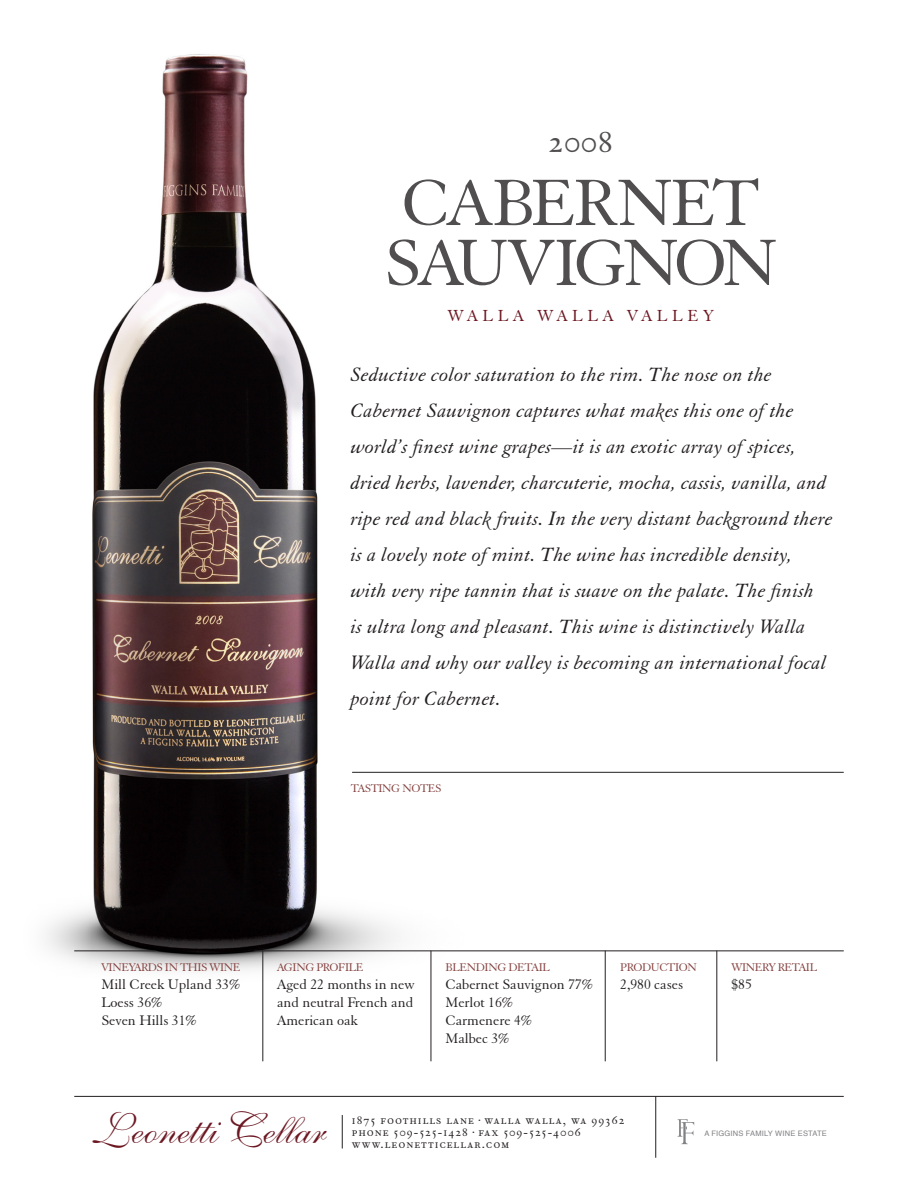
<style>
.page{position:relative;width:918px;height:1188px;background:#fff}
.page>*{position:absolute;margin:0;border:0;box-sizing:border-box;transform-origin:0 0}
.Name{font:70.8px/60px "Elegant Garamond BT";letter-spacing:-.03em;color:#514e50}
.t1{font:43.5px "Shelley Volante Script";color:#6c1822}
.details{font:36px "Fournier MT Regular SC";color:#514e50}
.Description{font:italic 21px/36px "Elegant Garamond BT";letter-spacing:.01em;color:#231f20}
.t2{font:17.4px "Elegant Garamond BT";letter-spacing:.275em;color:#6c1822}
.body{font:15px/18px "Elegant Garamond BT";color:#231f20}
.t3{font:13.5px "Fournier MT Regular SC";letter-spacing:.08em;color:#231f20}
.subhead{font:12px "Elegant Garamond BT";letter-spacing:-.03em;color:#83403e}
.t4{font:7.5px "Helvetica";letter-spacing:.025em;color:#808184}
.s1{font-size:6px}
</style>
<div class="page">
<img style="left:46px;top:54px;width:445px;height:930px">
<hr style="left:263px;top:951px;width:1px;height:110px;background:#231f20">
<hr style="left:431px;top:951px;width:1px;height:110px;background:#231f20">
<hr style="left:605px;top:951px;width:1px;height:110px;background:#231f20">
<hr style="left:717px;top:951px;width:1px;height:110px;background:#231f20">
<hr style="left:352px;top:772px;width:492px;height:1px;background:#231f20">
<hr style="left:655px;top:1096px;width:1px;height:62px;background:#231f20">
<hr style="left:74px;top:1096px;width:770px;height:1px;background:#231f20">
<svg style="left:677px;top:1119px;width:17px;height:25px"></svg>
<hr style="left:254px;top:951px;width:590px;height:1px;background:#231f20">
<hr style="left:74px;top:951px;width:82px;height:1px;background:#231f20">
<hr style="left:342px;top:1115px;width:1px;height:34px;background:#231f20">
<p class="details" style="left:548px;top:122px;width:67px">2008</p>
<p class="Name" style="left:384px;top:171px;width:395px">CABERNET<br>SAUVIGNON</p>
<p class="t2" style="left:448px;top:305px;width:267px">WALLA WALLA VALLEY</p>
<p class="Description" style="left:351px;top:356px;width:484px">Seductive color saturation to the rim. The nose on the Cabernet Sauvignon captures what makes this one of the world’s finest wine grapes—it is an exotic array of spices, dried herbs, lavender, charcuterie, mocha, cassis, vanilla, and ripe red and black fruits. In the very distant background there is a lovely note of mint. The wine has incredible density, with very ripe tannin that is suave on the palate. The finish<br>is ultra long and pleasant. This wine is distinctively Walla Walla and why our valley is becoming an international focal point for Cabernet.</p>
<p class="subhead" style="left:351px;top:781px;width:92px">TASTING NOTES</p>
<p class="subhead" style="left:101px;top:960px;width:141px">VINEYARDS IN THIS WINE</p>
<p class="body" style="left:101px;top:975px;width:140px">Mill Creek Upland 33%<br>Loess 36%</p>
<p class="body" style="left:101px;top:1011px;width:97px">Seven Hills 31%</p>
<p class="subhead" style="left:277px;top:960px;width:88px">AGING PROFILE</p>
<p class="body" style="left:277px;top:975px;width:139px;text-align:justify">Aged 22 months in new and neutral French and American oak</p>
<p class="subhead" style="left:446px;top:960px;width:106px">BLENDING DETAIL</p>
<p class="body" style="left:446px;top:975px;width:149px">Cabernet Sauvignon 77%<br>Merlot 16%</p>
<p class="body" style="left:446px;top:1011px;width:88px">Carmenere 4%</p>
<p class="body" style="left:446px;top:1029px;width:65px">Malbec 3%</p>
<p class="subhead" style="left:620px;top:960px;width:78px">PRODUCTION</p>
<p class="body" style="left:620px;top:975px;width:64px">2,980 cases</p>
<p class="subhead" style="left:731px;top:960px;width:87px">WINERY RETAIL</p>
<p class="body" style="left:731px;top:975px;width:22px">$85</p>
<p class="t1" style="left:93px;top:1104px;width:235px">Leonetti Cellar</p>
<p class="t3" style="left:352px;top:1113px;width:274px">ı875 foothills lane <span class="s1">•</span> walla walla, wa 99362</p>
<p class="t3" style="left:352px;top:1125px;width:230px">phone 509-525-ı428 <span class="s1">•</span> fax 509-525-4006</p>
<p class="t3" style="left:352px;top:1137px;width:159px">www.leonetticellar.com</p>
<p class="t4" style="left:704px;top:1127px;width:124px">A FIGGINS FAMILY WINE ESTATE</p>
</div>
